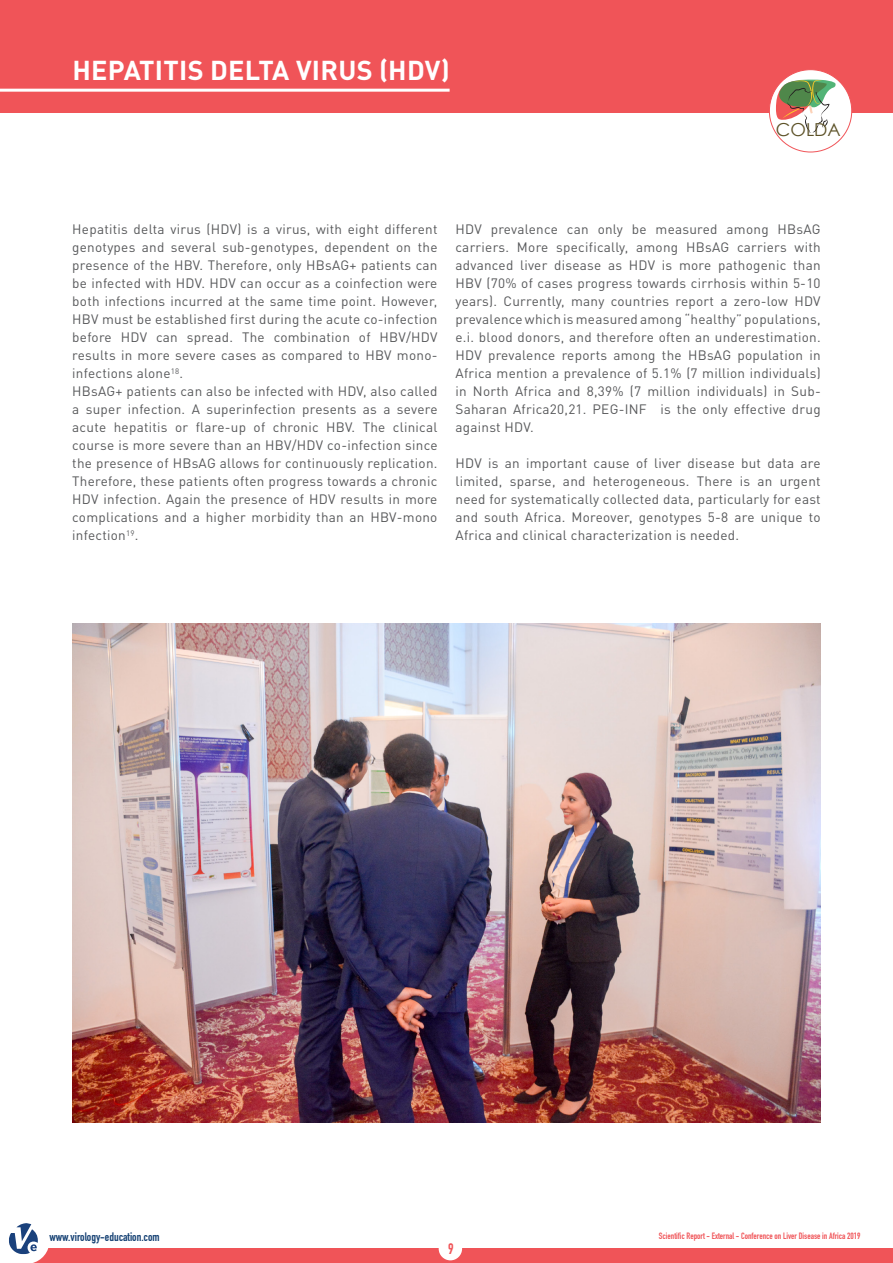
<style>
.page{position:relative;width:893px;height:1263px;background:#fff}
.page>*{position:absolute;margin:0;border:0;box-sizing:border-box;transform-origin:0 0}
._01_Page_title{font:700 27px "DINOT";letter-spacing:.01em;color:#fff}
.t1{font:17.85px "Century Gothic";color:#5d5228}
.t2{font:15px "DIN Engschrift";color:#f05458}
._03_Subheading{font:13.5px/18px "DINOT";letter-spacing:.02em;color:#57585a;text-align:justify}
.t3{font:12px "DIN Engschrift";color:#133f72}
.t4{font:9px "DIN Engschrift";color:#f05458}
</style>
<div class="page">
<div style="left:0;top:0;width:893px;height:112px;background:#f05458"></div>
<div style="left:0;top:1249px;width:893px;height:14px;background:#f05458"></div>
<div style="left:439px;top:1237px;width:23px;height:23px;background:#fff;border-radius:50%"></div>
<svg style="left:0;top:1223px;width:49px;height:40px"></svg>
<div style="left:769px;top:70px;width:83px;height:82px;background:#fff;border-radius:50%"></div>
<svg style="left:776px;top:79px;width:59px;height:54px"></svg>
<div style="left:769px;top:69px;width:83px;height:83px;border:1px solid #f05458;border-radius:50%"></div>
<hr style="left:0;top:89px;width:450px;height:3px;background:#fff">
<img style="left:72px;top:623px;width:749px;height:500px">
<p class="_01_Page_title" style="left:72px;top:53px;width:379px">HEPATITIS DELTA VIRUS (HDV)</p>
<h2 class="t1" style="left:776px;top:117px;width:66px">COLDA</h2>
<p class="_03_Subheading" style="left:72px;top:220px;width:367px">Hepatitis delta virus (HDV) is a virus, with eight different genotypes and several sub-genotypes, dependent on the presence of the HBV. Therefore, only HBsAG+ patients can be infected with HDV. HDV can occur as a coinfection were both infections incurred at the same time point. However, HBV must be established first during the acute co-infection before HDV can spread. The combination of HBV/HDV results in more severe cases as compared to HBV mono&shy;infections alone<sup>18</sup>.</p>
<p class="_03_Subheading" style="left:72px;top:382px;width:367px">HBsAG+ patients can also be infected with HDV, also called a super infection. A superinfection presents as a severe acute hepatitis or flare-up of chronic HBV. The clinical course is more severe than an HBV/HDV co-infection since the presence of HBsAG allows for continuously replication.<br>Therefore, these patients often progress towards a chronic HDV infection. Again the presence of HDV results in more complications and a higher morbidity than an HBV-mono infection<sup>19</sup>.</p>
<p class="_03_Subheading" style="left:455px;top:220px;width:367px">HDV prevalence can only be measured among HBsAG carriers. More specifically, among HBsAG carriers with advanced liver disease as HDV is more pathogenic than HBV (70% of cases progress towards cirrhosis within 5-10 years). Currently, many countries report a zero-low HDV prevalence which is measured among “healthy” populations, e.i. blood donors, and therefore often an underestimation.<br>HDV prevalence reports among the HBsAG population in Africa mention a prevalence of 5.1% (7 million individuals) in North Africa and 8,39% (7 million individuals) in Sub-Saharan Africa20,21. PEG-INFα is the only effective drug against HDV.</p>
<p class="_03_Subheading" style="left:455px;top:454px;width:367px">HDV is an important cause of liver disease but data are limited, sparse, and heterogeneous. There is an urgent need for systematically collected data, particularly for east and south Africa. Moreover, genotypes 5-8 are unique to Africa and clinical characterization is needed.</p>
<p class="t3" style="left:49px;top:1230px;width:112px">www.virology-education.com</p>
<p class="t4" style="left:659px;top:1230px;width:203px">Scientific Report - External - Conference on Liver Disease in Africa 2019</p>
<p class="t2" style="left:448px;top:1240px;width:7px">9</p>
</div>
